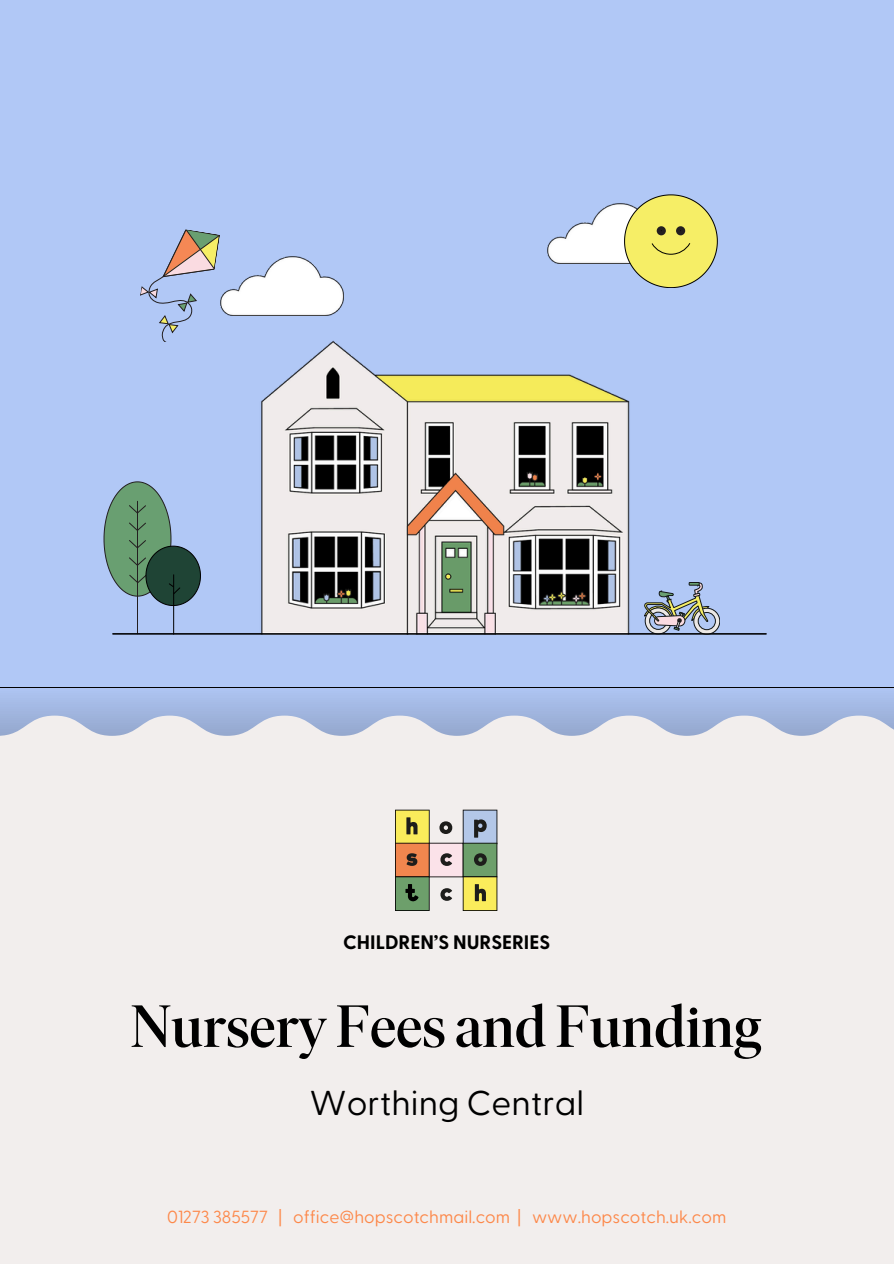
<style>
.page{position:relative;width:894px;height:1264px;background:#fff}
.page>*{position:absolute;margin:0;border:0;box-sizing:border-box;transform-origin:0 0}
.t1{font:500 59.25px "Ivar Display";color:#000}
.t2{font:34.5px "Greycliff CF";color:#000}
.t3{font:700 19.5px "Greycliff CF";color:#000}
.t4{font:17.55px "Greycliff CF";color:#fd884a}
</style>
<div class="page">
<div style="left:0;top:0;width:893px;height:1263px;background:#b1c8f6"></div>
<div style="left:0;top:688px;width:893px;height:575px;background:#a6bce7"></div>
<div style="left:0;top:902px;width:893px;height:361px;background:#f2eeed"></div>
<div style="left:0;top:715px;width:893px;height:196px;background:#f2eeed"></div>
<svg style="left:395px;top:809px;width:102px;height:102px;background:#b0ab86"></svg>
<img style="left:547px;top:204px;width:77px;height:60px">
<svg style="left:624px;top:194px;width:93px;height:94px"></svg>
<hr style="left:137px;top:501px;width:1px;height:132px;background:#231f20">
<svg style="left:654px;top:582px;width:65px;height:51px"></svg>
<svg style="left:140px;top:229px;width:80px;height:113px"></svg>
<hr style="left:173px;top:574px;width:1px;height:60px;background:#000">
<svg style="left:104px;top:481px;width:97px;height:125px"></svg>
<img style="left:238px;top:340px;width:416px;height:295px">
<hr style="left:112px;top:633px;width:654px;height:1px;background:#000">
<img style="left:220px;top:256px;width:124px;height:60px">
<p class="t3" style="left:343px;top:929px;width:208px">CHILDREN’S NURSERIES</p>
<p class="t1" style="left:131px;top:1002px;width:632px">Nursery Fees and Funding</p>
<p class="t2" style="left:309px;top:1080px;width:276px">Worthing Central</p>
<p class="t4" style="left:167px;top:1205px;width:560px">01273 385577 | office@hopscotchmail.com | www.hopscotch.uk.com</p>
</div>
